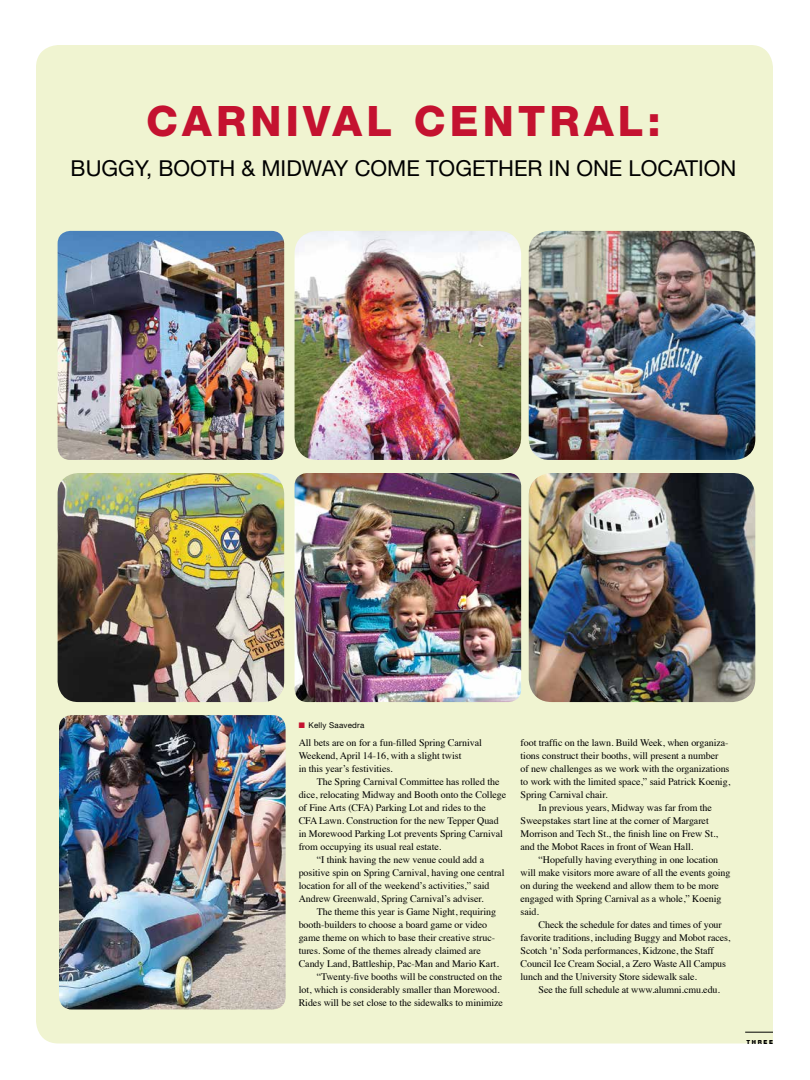
<style>
.page{position:relative;width:810px;height:1080px;background:#fff}
.page>*{position:absolute;margin:0;border:0;box-sizing:border-box;transform-origin:0 0}
.t1{font:800 42px "Helvetica Neue";letter-spacing:.1em;color:#c41230}
.t2{font:22px "Helvetica Neue";color:#000}
.t3{font:10px/13px "Times";letter-spacing:-.005em;color:#000}
.t4{font:8px "Helvetica Neue";letter-spacing:.025em;color:#000}
.t5{font:900 5.6px "Helvetica Neue";letter-spacing:.285em;color:#000}
.s1{color:#c41230}
</style>
<div class="page">
<div style="left:36px;top:45px;width:737px;height:999px;background:#f0f4d1"></div>
<img style="left:295px;top:473px;width:226px;height:229px">
<img style="left:58px;top:473px;width:226px;height:229px">
<img style="left:529px;top:473px;width:226px;height:229px">
<svg style="left:745px;top:1032px;width:28px;height:1px"></svg>
<img style="left:295px;top:231px;width:226px;height:229px">
<img style="left:58px;top:231px;width:226px;height:229px">
<img style="left:529px;top:231px;width:226px;height:229px">
<img style="left:59px;top:715px;width:227px;height:294px">
<h1 class="t1" style="left:146px;top:96px;width:516px">CARNIVAL CENTRAL:</h1>
<h2 class="t2" style="left:71px;top:155px;width:667px">BUGGY, BOOTH &amp; MIDWAY COME TOGETHER IN ONE LOCATION</h2>
<p class="t4" style="left:299px;top:721px;width:67px"><span class="s1">■</span> Kelly Saavedra</p>
<p class="t3" style="left:299px;top:735px;width:185px">All bets are on for a fun-filled Spring Carnival<br>Weekend, April 14-16, with a slight twist<br>in this year’s festivities.</p>
<p class="t3" style="left:317px;top:774px;width:184px">The Spring Carnival Committee has rolled the</p>
<p class="t3" style="left:299px;top:787px;width:209px">dice, relocating Midway and Booth onto the College</p>
<p class="t3" style="left:299px;top:800px;width:189px">of Fine Arts (CFA) Parking Lot and rides to the</p>
<p class="t3" style="left:299px;top:813px;width:201px">CFA Lawn. Construction for the new Tepper Quad</p>
<p class="t3" style="left:299px;top:826px;width:206px">in Morewood Parking Lot prevents Spring Carnival</p>
<p class="t3" style="left:299px;top:839px;width:144px">from occupying its usual real estate.</p>
<p class="t3" style="left:317px;top:852px;width:169px">“I think having the new venue could add a</p>
<p class="t3" style="left:299px;top:865px;width:207px">positive spin on Spring Carnival, having one central</p>
<p class="t3" style="left:299px;top:878px;width:192px">location for all of the weekend’s activities,” said</p>
<p class="t3" style="left:299px;top:891px;width:187px">Andrew Greenwald, Spring Carnival’s adviser.</p>
<p class="t3" style="left:317px;top:904px;width:181px">The theme this year is Game Night, requiring</p>
<p class="t3" style="left:299px;top:917px;width:190px">booth-builders to choose a board game or video</p>
<p class="t3" style="left:299px;top:930px;width:198px">game theme on which to base their creative struc-</p>
<p class="t3" style="left:299px;top:943px;width:184px">tures. Some of the themes already claimed are</p>
<p class="t3" style="left:299px;top:956px;width:202px">Candy Land, Battleship, Pac-Man and Mario Kart.</p>
<p class="t3" style="left:317px;top:969px;width:187px">“Twenty-five booths will be constructed on the</p>
<p class="t3" style="left:299px;top:982px;width:202px">lot, which is considerably smaller than Morewood.</p>
<p class="t3" style="left:299px;top:995px;width:206px">Rides will be set close to the sidewalks to minimize</p>
<p class="t3" style="left:521px;top:735px;width:209px">foot traffic on the lawn. Build Week, when organiza-</p>
<p class="t3" style="left:521px;top:748px;width:200px">tions construct their booths, will present a number</p>
<p class="t3" style="left:521px;top:761px;width:210px">of new challenges as we work with the organizations</p>
<p class="t3" style="left:521px;top:774px;width:211px">to work with the limited space,” said Patrick Koenig,</p>
<p class="t3" style="left:521px;top:787px;width:89px">Spring Carnival chair.</p>
<p class="t3" style="left:539px;top:800px;width:175px">In previous years, Midway was far from the</p>
<p class="t3" style="left:521px;top:813px;width:190px">Sweepstakes start line at the corner of Margaret</p>
<p class="t3" style="left:521px;top:826px;width:199px">Morrison and Tech St., the finish line on Frew St.,</p>
<p class="t3" style="left:521px;top:839px;width:174px">and the Mobot Races in front of Wean Hall.</p>
<p class="t3" style="left:539px;top:852px;width:181px">“Hopefully having everything in one location</p>
<p class="t3" style="left:521px;top:865px;width:211px">will make visitors more aware of all the events going</p>
<p class="t3" style="left:521px;top:878px;width:200px">on during the weekend and allow them to be more</p>
<p class="t3" style="left:521px;top:891px;width:202px">engaged with Spring Carnival as a whole,” Koenig</p>
<p class="t3" style="left:521px;top:904px;width:20px">said.</p>
<p class="t3" style="left:539px;top:917px;width:185px">Check the schedule for dates and times of your</p>
<p class="t3" style="left:521px;top:930px;width:211px">favorite traditions, including Buggy and Mobot races,</p>
<p class="t3" style="left:521px;top:943px;width:195px">Scotch ‘n’ Soda performances, Kidzone, the Staff</p>
<p class="t3" style="left:521px;top:956px;width:207px">Council Ice Cream Social, a Zero Waste All Campus</p>
<p class="t3" style="left:521px;top:969px;width:178px">lunch and the University Store sidewalk sale.</p>
<p class="t3" style="left:539px;top:982px;width:183px">See the full schedule at www.alumni.cmu.edu.</p>
<p class="t5" style="left:747px;top:1039px;width:28px">THREE</p>
</div>
